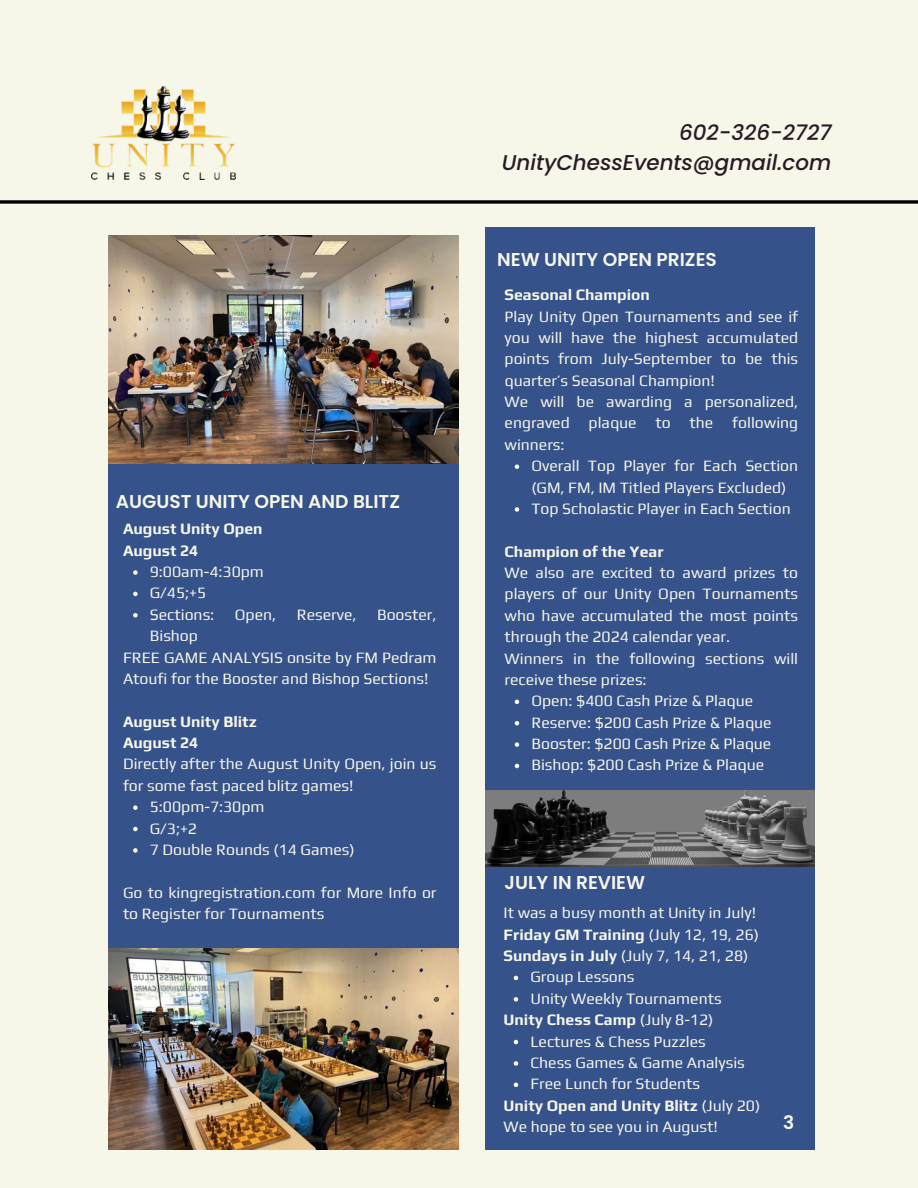
<style>
.page{position:relative;width:918px;height:1188px;background:#f6f6e9}
.page>*{position:absolute;margin:0;border:0;box-sizing:border-box;transform-origin:0 0}
.t1{font:italic 500 21.45px/29.7px "Poppins";color:#291b25;text-align:right}
.t2{font:600 18.6px "Poppins";color:#f6f6e9}
.t3{font:15.75px/21.3px "Play";color:#f6f6e9}
.t4{font:700 15.75px/21.3px "Play";color:#f6f6e9}
.s1{font-weight:400}
.s2{font-weight:700}
</style>
<div class="page">
<div style="left:109px;top:464px;width:350px;height:629px;background:#36528b"></div>
<img style="left:109px;top:235px;width:350px;height:229px">
<div style="left:486px;top:866px;width:329px;height:284px;background:#36528b"></div>
<div style="left:486px;top:228px;width:329px;height:629px;background:#36528b"></div>
<img style="left:486px;top:790px;width:328px;height:77px">
<img style="left:109px;top:948px;width:350px;height:201px">
<svg style="left:514px;top:976px;width:4px;height:4px"></svg>
<svg style="left:514px;top:997px;width:4px;height:5px"></svg>
<svg style="left:514px;top:1040px;width:4px;height:4px"></svg>
<svg style="left:514px;top:1061px;width:4px;height:5px"></svg>
<svg style="left:514px;top:1083px;width:4px;height:4px"></svg>
<svg style="left:133px;top:570px;width:5px;height:5px"></svg>
<svg style="left:133px;top:592px;width:5px;height:4px"></svg>
<svg style="left:133px;top:613px;width:5px;height:5px"></svg>
<svg style="left:133px;top:805px;width:5px;height:5px"></svg>
<svg style="left:133px;top:827px;width:5px;height:4px"></svg>
<svg style="left:133px;top:848px;width:5px;height:5px"></svg>
<svg style="left:515px;top:464px;width:4px;height:5px"></svg>
<svg style="left:515px;top:507px;width:4px;height:5px"></svg>
<svg style="left:515px;top:700px;width:4px;height:4px"></svg>
<svg style="left:515px;top:721px;width:4px;height:4px"></svg>
<svg style="left:515px;top:742px;width:4px;height:5px"></svg>
<svg style="left:515px;top:764px;width:4px;height:4px"></svg>
<img style="left:92px;top:86px;width:144px;height:94px">
<svg style="left:0;top:200px;width:918px;height:4px;background:#252524"></svg>
<p class="t2" style="left:116px;top:489px;width:286px">AUGUST UNITY OPEN AND BLITZ</p>
<p class="t4" style="left:123px;top:518px;width:141px">August Unity Open<br>August 24</p>
<p class="t3" style="left:150px;top:561px;width:116px">9:00am-4:30pm</p>
<h2 class="t3" style="left:150px;top:582px;width:58px">G/45;+5</h2>
<p class="t3" style="left:150px;top:603px;width:66px">Sections:</p>
<p class="t3" style="left:235px;top:603px;width:43px">Open,</p>
<p class="t3" style="left:297px;top:603px;width:61px">Reserve,</p>
<p class="t3" style="left:377px;top:603px;width:61px">Booster,</p>
<p class="t3" style="left:150px;top:625px;width:50px">Bishop</p>
<p class="t3" style="left:123px;top:646px;width:315px">FREE GAME ANALYSIS onsite by FM Pedram<br>Atoufi for the Booster and Bishop Sections!</p>
<p class="t4" style="left:123px;top:710px;width:135px">August Unity Blitz</p>
<p class="t4" style="left:123px;top:732px;width:77px">August 24</p>
<p class="t3" style="left:123px;top:753px;width:315px">Directly after the August Unity Open, join us for some fast paced blitz games!</p>
<p class="t3" style="left:150px;top:796px;width:116px">5:00pm-7:30pm</p>
<p class="t3" style="left:150px;top:817px;width:49px">G/3;+2</p>
<p class="t3" style="left:150px;top:839px;width:206px">7 Double Rounds (14 Games)</p>
<p class="t3" style="left:123px;top:881px;width:315px">Go to kingregistration.com for More Info or to Register for Tournaments</p>
<p class="t1" style="left:502px;top:118px;width:331px">602-326-2727<br>UnityChessEvents@gmail.com</p>
<p class="t2" style="left:497px;top:247px;width:221px">NEW UNITY OPEN PRIZES</p>
<p class="t4" style="left:505px;top:284px;width:147px">Seasonal Champion</p>
<p class="t3" style="left:505px;top:305px;width:295px;text-align:justify">Play Unity Open Tournaments and see if you will have the highest accumulated points from July-September to be this quarter’s Seasonal Champion!</p>
<h2 class="t3" style="left:505px;top:391px;width:295px;text-align:justify">We will be awarding a personalized, engraved plaque to the following winners:</h2>
<p class="t3" style="left:531px;top:455px;width:268px">Overall Top Player for Each Section (GM, FM, IM Titled Players Excluded)</p>
<p class="t3" style="left:531px;top:498px;width:261px">Top Scholastic Player in Each Section</p>
<p class="t4" style="left:505px;top:540px;width:161px">Champion of the Year</p>
<p class="t3" style="left:505px;top:562px;width:295px;text-align:justify">We also are excited to award prizes to players of our Unity Open Tournaments who have accumulated the most points through the 2024 calendar year.</p>
<p class="t3" style="left:505px;top:647px;width:295px">Winners in the following sections will receive these prizes:</p>
<p class="t3" style="left:531px;top:690px;width:223px">Open: $400 Cash Prize &amp; Plaque</p>
<p class="t3" style="left:531px;top:711px;width:242px">Reserve: $200 Cash Prize &amp; Plaque</p>
<p class="t3" style="left:531px;top:733px;width:242px">Booster: $200 Cash Prize &amp; Plaque</p>
<p class="t3" style="left:531px;top:754px;width:234px">Bishop: $200 Cash Prize &amp; Plaque</p>
<h1 class="t2" style="left:505px;top:870px;width:142px">JULY IN REVIEW</h1>
<h2 class="t3" style="left:504px;top:902px;width:254px">It was a busy month at Unity in July!</h2>
<h3 class="t4" style="left:504px;top:923px;width:257px">Friday GM Training <span class="s1">(July 12, 19, 26)</span></h3>
<p class="t3" style="left:504px;top:945px;width:246px"><span class="s2">Sundays in July</span> (July 7, 14, 21, 28)</p>
<p class="t3" style="left:530px;top:966px;width:106px">Group Lessons</p>
<p class="t3" style="left:530px;top:988px;width:193px">Unity Weekly Tournaments</p>
<p class="t4" style="left:504px;top:1009px;width:211px">Unity Chess Camp <span class="s1">(July 8-12)</span></p>
<p class="t3" style="left:530px;top:1030px;width:177px">Lectures &amp; Chess Puzzles</p>
<p class="t3" style="left:530px;top:1052px;width:216px">Chess Games &amp; Game Analysis</p>
<p class="t3" style="left:530px;top:1073px;width:171px">Free Lunch for Students</p>
<p class="t4" style="left:504px;top:1094px;width:258px">Unity Open and Unity Blitz <span class="s1">(July 20)</span></p>
<p class="t3" style="left:504px;top:1116px;width:216px">We hope to see you in August!</p>
<p class="t2" style="left:783px;top:1109px;width:13px">3</p>
</div>
